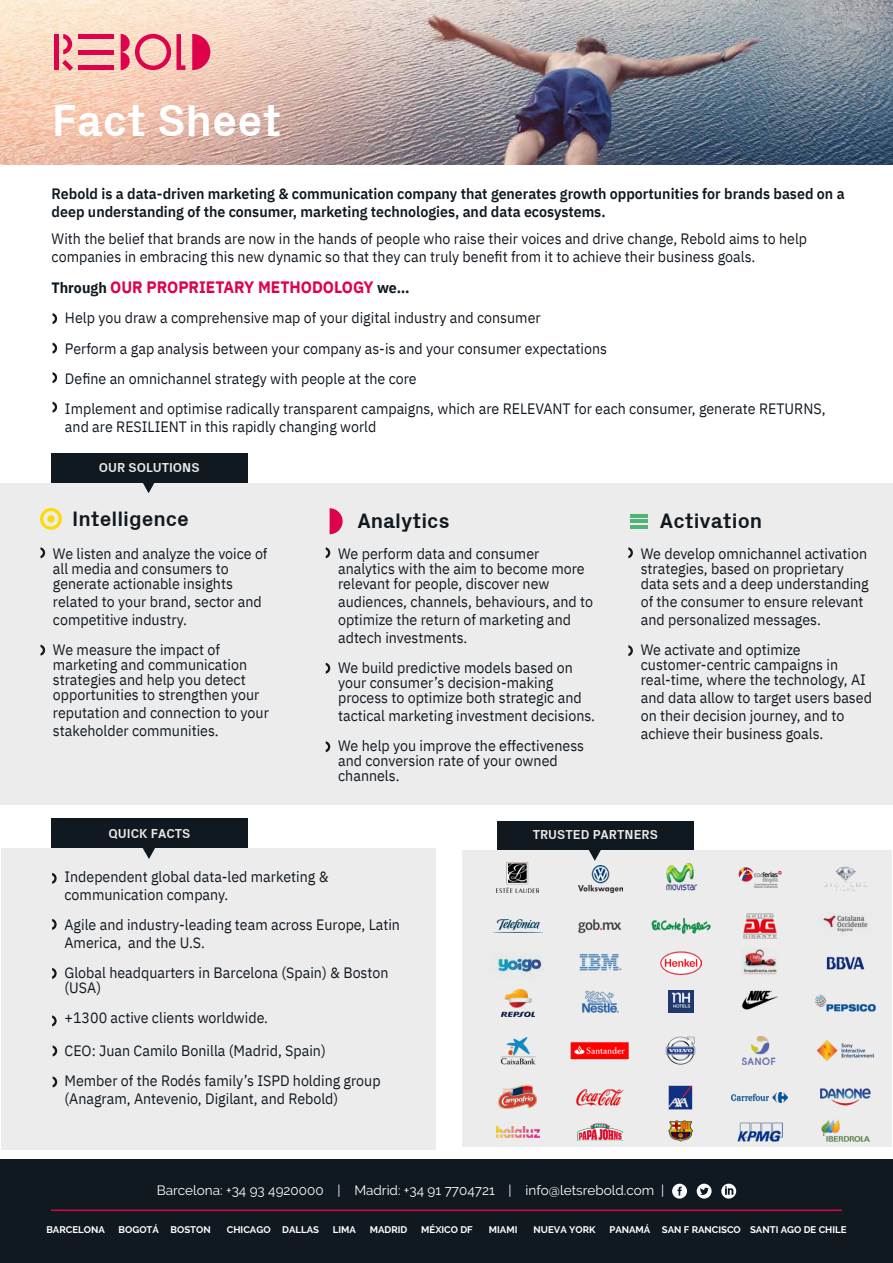
<style>
.page{position:relative;width:893px;height:1263px;background:#fff}
.page>*{position:absolute;margin:0;border:0;box-sizing:border-box;transform-origin:0 0}
.t1{font:700 45px "Px Grotesk";color:#fff}
.t2{font:700 21px "Px Grotesk";color:#101820}
.t3{font:700 16.5px "IBM Plex Sans";color:#de024d;scale:.95 1}
.t4{font:15px/15px "IBM Plex Sans";color:#101820;scale:.95 1}
.t5{font:600 15px/18px "IBM Plex Sans";color:#101820;scale:.95 1}
.t6{font:13.5px "Raleway";color:#fff}
.t7{font:700 13.05px "Px Grotesk";color:#ececec}
.t8{font:700 9.6px "Raleway";color:#fff}
.s1{font-size:15px;color:#101820}
</style>
<div class="page">
<img style="left:0;top:0;width:893px;height:165px">
<div style="left:0;top:483px;width:893px;height:321px;background:#ececec"></div>
<div style="left:462px;top:850px;width:430px;height:297px;background:#ececec"></div>
<img style="left:492px;top:954px;width:52px;height:22px">
<img style="left:826px;top:956px;width:39px;height:14px">
<img style="left:741px;top:949px;width:36px;height:26px">
<img style="left:578px;top:1123px;width:44px;height:18px">
<img style="left:570px;top:1042px;width:59px;height:18px">
<img style="left:742px;top:990px;width:36px;height:20px">
<img style="left:669px;top:991px;width:24px;height:21px">
<img style="left:665px;top:1036px;width:31px;height:29px">
<img style="left:666px;top:863px;width:31px;height:28px">
<img style="left:497px;top:863px;width:42px;height:29px">
<img style="left:817px;top:913px;width:51px;height:19px">
<img style="left:500px;top:1037px;width:35px;height:27px">
<div style="left:497px;top:821px;width:197px;height:29px;background:#101820"></div>
<svg style="left:589px;top:850px;width:12px;height:11px"></svg>
<div style="left:0;top:1159px;width:893px;height:104px;background:#101820"></div>
<hr style="left:51px;top:1209px;width:791px;height:2px;background:#de024d">
<svg style="left:672px;top:1184px;width:15px;height:14px"></svg>
<svg style="left:697px;top:1184px;width:15px;height:14px"></svg>
<svg style="left:721px;top:1184px;width:15px;height:14px"></svg>
<svg style="left:192px;top:34px;width:18px;height:36px"></svg>
<svg style="left:177px;top:34px;width:8px;height:36px"></svg>
<div style="left:78px;top:34px;width:36px;height:5px;background:#de024d"></div>
<hr style="left:78px;top:50px;width:36px;height:4px;background:#de024d">
<div style="left:78px;top:65px;width:36px;height:5px;background:#de024d"></div>
<svg style="left:121px;top:34px;width:50px;height:36px;background:#ee8695"></svg>
<div style="left:54px;top:34px;width:5px;height:36px;background:#de024d"></div>
<svg style="left:63px;top:34px;width:9px;height:20px"></svg>
<svg style="left:62px;top:60px;width:11px;height:11px"></svg>
<svg style="left:53px;top:313px;width:4px;height:11px"></svg>
<svg style="left:53px;top:343px;width:4px;height:11px"></svg>
<svg style="left:53px;top:372px;width:4px;height:11px"></svg>
<svg style="left:53px;top:402px;width:4px;height:11px"></svg>
<hr style="left:630px;top:514px;width:17px;height:4px;background:#52b376">
<hr style="left:630px;top:520px;width:17px;height:3px;background:#52b376">
<hr style="left:630px;top:525px;width:17px;height:3px;background:#52b376">
<svg style="left:330px;top:508px;width:13px;height:26px"></svg>
<svg style="left:40px;top:508px;width:22px;height:22px"></svg>
<div style="left:51px;top:453px;width:196px;height:29px;background:#101820"></div>
<svg style="left:142px;top:482px;width:14px;height:11px"></svg>
<svg style="left:41px;top:547px;width:4px;height:11px"></svg>
<svg style="left:41px;top:645px;width:4px;height:11px"></svg>
<svg style="left:326px;top:547px;width:4px;height:11px"></svg>
<svg style="left:326px;top:663px;width:4px;height:11px"></svg>
<svg style="left:326px;top:741px;width:4px;height:11px"></svg>
<svg style="left:628px;top:547px;width:5px;height:11px"></svg>
<svg style="left:628px;top:645px;width:5px;height:11px"></svg>
<div style="left:1px;top:848px;width:435px;height:302px;background:#ececec"></div>
<div style="left:51px;top:819px;width:197px;height:29px;background:#101820"></div>
<svg style="left:142px;top:848px;width:13px;height:11px"></svg>
<svg style="left:52px;top:873px;width:5px;height:11px"></svg>
<svg style="left:52px;top:919px;width:5px;height:11px"></svg>
<svg style="left:52px;top:968px;width:5px;height:11px"></svg>
<svg style="left:52px;top:1015px;width:5px;height:11px"></svg>
<svg style="left:53px;top:1045px;width:4px;height:11px"></svg>
<svg style="left:53px;top:1076px;width:4px;height:11px"></svg>
<img style="left:496px;top:1126px;width:43px;height:11px">
<img style="left:738px;top:867px;width:44px;height:22px">
<img style="left:824px;top:866px;width:42px;height:25px">
<img style="left:651px;top:918px;width:60px;height:16px">
<img style="left:743px;top:914px;width:34px;height:24px">
<img style="left:578px;top:919px;width:44px;height:15px">
<img style="left:493px;top:919px;width:50px;height:14px">
<img style="left:660px;top:951px;width:41px;height:23px">
<img style="left:582px;top:990px;width:36px;height:23px">
<img style="left:501px;top:989px;width:33px;height:28px">
<img style="left:814px;top:994px;width:62px;height:18px">
<img style="left:742px;top:1037px;width:34px;height:27px">
<img style="left:816px;top:1040px;width:59px;height:21px">
<img style="left:821px;top:1119px;width:48px;height:22px">
<img style="left:737px;top:1122px;width:45px;height:19px">
<img style="left:576px;top:1089px;width:47px;height:16px">
<img style="left:499px;top:1086px;width:38px;height:22px">
<img style="left:668px;top:1085px;width:25px;height:25px">
<img style="left:732px;top:1092px;width:56px;height:10px">
<img style="left:820px;top:1089px;width:50px;height:16px">
<img style="left:579px;top:954px;width:43px;height:17px">
<img style="left:668px;top:1120px;width:26px;height:22px">
<img style="left:578px;top:866px;width:45px;height:26px">
<h1 class="t1" style="left:52px;top:94px;width:231px">Fact Sheet</h1>
<p class="t5" style="left:52px;top:183px;width:836px">Rebold is a data-driven marketing &amp; communication company that generates growth opportunities for brands based on a deep understanding of the consumer, marketing technologies, and data ecosystems.</p>
<p class="t4" style="left:52px;top:228px;width:797px;line-height:18px">With the belief that brands are now in the hands of people who raise their voices and drive change, Rebold aims to help companies in embracing this new dynamic so that they can truly benefit from it to achieve their business goals.</p>
<p class="t3" style="left:51px;top:274px;width:378px"><span class="s1">Through</span> OUR PROPRIETARY METHODOLOGY <span class="s1">we…</span></p>
<p class="t4" style="left:65px;top:302px;width:802px;line-height:30px">Help you draw a comprehensive map of your digital industry and consumer<br>Perform a gap analysis between your company as-is and your consumer expectations<br>Define an omnichannel strategy with people at the core<br>Implement and optimise radically transparent campaigns, which are RELEVANT for each consumer, generate RETURNS,</p>
<p class="t4" style="left:65px;top:417px;width:329px">and are RESILIENT in this rapidly changing world</p>
<p class="t7" style="left:99px;top:459px;width:102px">OUR SOLUTIONS</p>
<h2 class="t2" style="left:72px;top:506px;width:118px">Intelligence</h2>
<p class="t4" style="left:53px;top:545px;width:227px">We listen and analyze the voice of all media and consumers to generate actionable insights</p>
<p class="t4" style="left:53px;top:591px;width:221px;line-height:18px">related to your brand, sector and competitive industry.</p>
<p class="t4" style="left:53px;top:641px;width:219px">We measure the impact of marketing and communication strategies and help you detect opportunities to strengthen your</p>
<p class="t4" style="left:53px;top:702px;width:229px;line-height:18px">reputation and connection to your stakeholder communities.</p>
<h2 class="t2" style="left:357px;top:508px;width:94px">Analytics</h2>
<h2 class="t2" style="left:660px;top:508px;width:104px">Activation</h2>
<p class="t4" style="left:338px;top:545px;width:261px">We perform data and consumer analytics with the aim to become more relevant for people, discover new</p>
<p class="t4" style="left:338px;top:591px;width:270px;line-height:18px">audiences, channels, behaviours, and to optimize the return of marketing and adtech investments.</p>
<p class="t4" style="left:338px;top:659px;width:258px">We build predictive models based on your consumer’s decision-making process to optimize both strategic and</p>
<p class="t4" style="left:338px;top:699px;width:272px;line-height:30px">tactical marketing investment decisions.<br>We help you improve the effectiveness</p>
<p class="t4" style="left:338px;top:752px;width:233px">and conversion rate of your owned channels.</p>
<p class="t4" style="left:641px;top:545px;width:242px">We develop omnichannel activation strategies, based on proprietary data sets and a deep understanding</p>
<p class="t4" style="left:641px;top:591px;width:236px;line-height:18px">of the consumer to ensure relevant and personalized messages.</p>
<p class="t4" style="left:641px;top:641px;width:238px">We activate and optimize customer-centric campaigns in real-time, where the technology, AI</p>
<p class="t4" style="left:641px;top:687px;width:245px;line-height:18px">and data allow to target users based on their decision journey, and to achieve their business goals.</p>
<p class="t7" style="left:109px;top:825px;width:83px">QUICK FACTS</p>
<p class="t4" style="left:65px;top:866px;width:279px;line-height:18px">Independent global data-led marketing &amp; communication company.</p>
<p class="t4" style="left:65px;top:914px;width:355px;line-height:18px">Agile and industry-leading team across Europe, Latin<br>America, and the U.S.</p>
<p class="t4" style="left:65px;top:964px;width:342px">Global headquarters in Barcelona (Spain) &amp; Boston (USA)</p>
<p class="t4" style="left:65px;top:1009px;width:216px">+1300 active clients worldwide.</p>
<p class="t4" style="left:65px;top:1034px;width:334px;line-height:30px">CEO: Juan Camilo Bonilla (Madrid, Spain)<br>Member of the Rodés family’s ISPD holding group</p>
<p class="t4" style="left:65px;top:1090px;width:290px">(Anagram, Antevenio, Digilant, and Rebold)</p>
<p class="t7" style="left:533px;top:827px;width:127px">TRUSTED PARTNERS</p>
<p class="t6" style="left:157px;top:1183px;width:509px">Barcelona: +34 93 4920000 | Madrid: +34 91 7704721 | info@letsrebold.com |</p>
<p class="t8" style="left:46px;top:1224px;width:60px">BARCELONA</p>
<p class="t8" style="left:119px;top:1224px;width:94px">BOGOTÁ BOSTON</p>
<p class="t8" style="left:227px;top:1224px;width:94px">CHICAGO DALLAS</p>
<p class="t8" style="left:333px;top:1224px;width:25px">LIMA</p>
<p class="t8" style="left:370px;top:1224px;width:39px">MADRID</p>
<p class="t8" style="left:421px;top:1224px;width:53px">MÉXICO DF</p>
<p class="t8" style="left:489px;top:1224px;width:30px">MIAMI</p>
<p class="t8" style="left:534px;top:1224px;width:63px">NUEVA YORK</p>
<p class="t8" style="left:609px;top:1224px;width:239px">PANAMÁ SAN F RANCISCO SANTI AGO DE CHILE</p>
</div>
